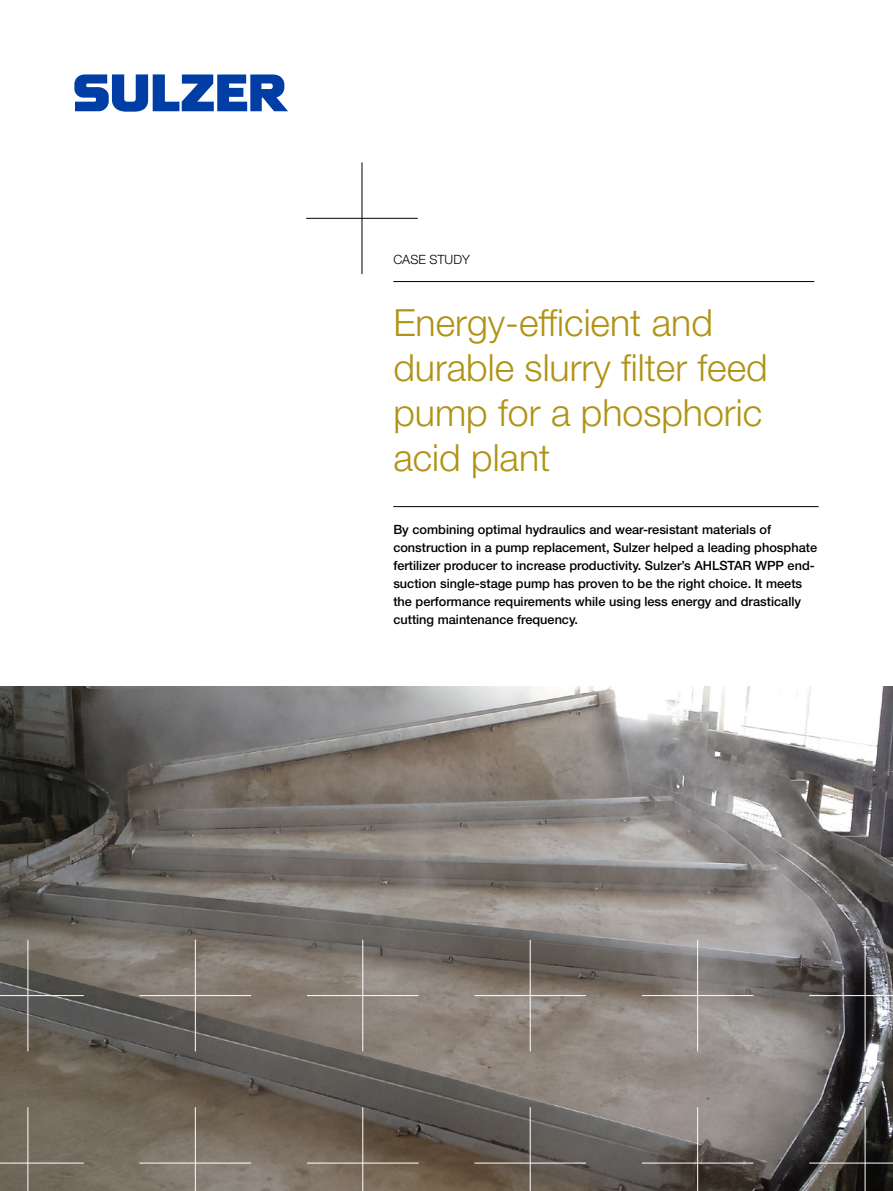
<style>
.page{position:relative;width:893px;height:1191px;background:#fff}
.page>*{position:absolute;margin:0;border:0;box-sizing:border-box;transform-origin:0 0}
.Cover_title_25_pt{font:300 37.5px/45px "Helvetica Neue LT Pro";color:#b09315}
.Lead_text_8_5_pt{font:500 12.75px/18px "Helvetica Neue LT Pro";color:#000}
.Case_study_text{font:300 12.75px "Helvetica Neue LT Pro";color:#000}
</style>
<div class="page">
<hr style="left:393px;top:281px;width:421px;height:1px;background:#000">
<hr style="left:393px;top:506px;width:426px;height:1px;background:#000">
<img style="left:0;top:686px;width:893px;height:505px">
<hr style="left:306px;top:218px;width:112px;height:1px;background:#000">
<hr style="left:362px;top:162px;width:1px;height:112px;background:#000">
<hr style="left:0;top:1162px;width:84px;height:1px;background:#fff">
<hr style="left:28px;top:1107px;width:1px;height:84px;background:#fff">
<hr style="left:0;top:995px;width:84px;height:1px;background:#fff">
<hr style="left:28px;top:939px;width:1px;height:112px;background:#fff">
<hr style="left:140px;top:1162px;width:111px;height:1px;background:#fff">
<hr style="left:195px;top:1107px;width:1px;height:84px;background:#fff">
<hr style="left:140px;top:995px;width:111px;height:1px;background:#fff">
<hr style="left:195px;top:939px;width:1px;height:112px;background:#fff">
<hr style="left:307px;top:1162px;width:112px;height:1px;background:#fff">
<hr style="left:362px;top:1107px;width:1px;height:84px;background:#fff">
<hr style="left:307px;top:995px;width:112px;height:1px;background:#fff">
<hr style="left:362px;top:939px;width:1px;height:112px;background:#fff">
<hr style="left:474px;top:1162px;width:112px;height:1px;background:#fff">
<hr style="left:530px;top:1107px;width:1px;height:84px;background:#fff">
<hr style="left:474px;top:995px;width:112px;height:1px;background:#fff">
<hr style="left:530px;top:939px;width:1px;height:112px;background:#fff">
<hr style="left:642px;top:1162px;width:111px;height:1px;background:#fff">
<hr style="left:697px;top:1107px;width:1px;height:84px;background:#fff">
<hr style="left:642px;top:995px;width:111px;height:1px;background:#fff">
<hr style="left:697px;top:939px;width:1px;height:112px;background:#fff">
<hr style="left:809px;top:1162px;width:84px;height:1px;background:#fff">
<hr style="left:865px;top:1107px;width:1px;height:84px;background:#fff">
<hr style="left:809px;top:995px;width:84px;height:1px;background:#fff">
<hr style="left:865px;top:939px;width:1px;height:112px;background:#fff">
<svg style="left:74px;top:74px;width:214px;height:38px"></svg>
<p class="Case_study_text" style="left:393px;top:251px;width:78px">CASE STUDY</p>
<p class="Cover_title_25_pt" style="left:393px;top:299px;width:376px">Energy-efficient and durable slurry filter feed pump for a phosphoric acid plant</p>
<p class="Lead_text_8_5_pt" style="left:393px;top:520px;width:425px">By combining optimal hydraulics and wear-resistant materials of construction in a pump replacement, Sulzer helped a leading phosphate fertilizer producer to increase productivity. Sulzer’s AHLSTAR WPP end&shy;suction single-stage pump has proven to be the right choice. It meets the performance requirements while using less energy and drastically cutting maintenance frequency.</p>
</div>
